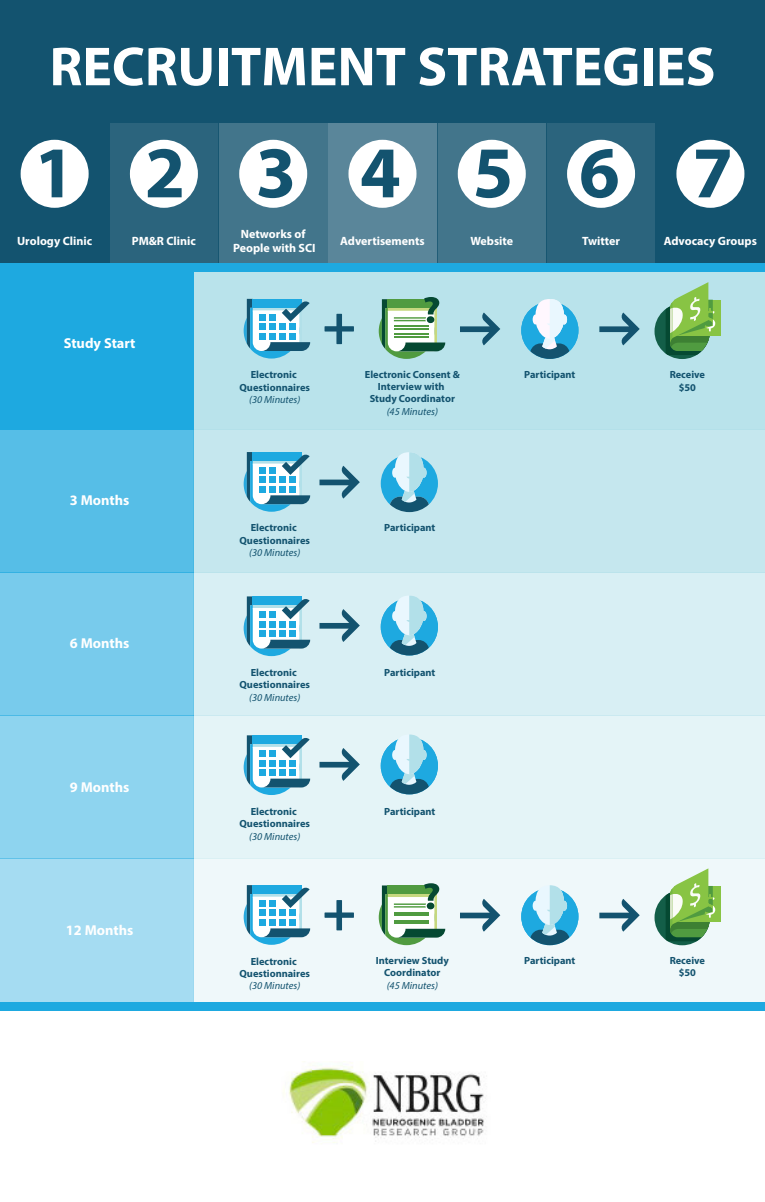
<style>
.page{position:relative;width:765px;height:1202px;background:#fff}
.page>*{position:absolute;margin:0;border:0;box-sizing:border-box;transform-origin:0 0}
.t1{font:700 73.3px "Myriad Pro";letter-spacing:.955em;color:#13536f}
.t2{font:700 55.4px "Myriad Pro";color:#fff}
.t3{font:700 14.4px "Myriad Pro";color:#fff}
.t4{font:700 12px/14.4px "Myriad Pro";color:#fff;text-align:center}
.t5{font:700 10.4px/12.5px "Myriad Pro";color:#13536f;text-align:center}
.t6{font:italic 10.4px "Myriad Pro";color:#13536f}
</style>
<div class="page">
<div style="left:546px;top:124px;width:110px;height:140px;background:#2b647d"></div>
<div style="left:437px;top:124px;width:109px;height:140px;background:#42758b"></div>
<div style="left:328px;top:124px;width:109px;height:140px;background:#5a869a"></div>
<div style="left:219px;top:124px;width:109px;height:140px;background:#42758b"></div>
<div style="left:109px;top:124px;width:110px;height:140px;background:#2b647d"></div>
<div style="left:656px;top:124px;width:109px;height:140px;background:#13536f"></div>
<div style="left:0;top:124px;width:109px;height:140px;background:#13536f"></div>
<div style="left:194px;top:272px;width:571px;height:157px;background:#b9e3eb"></div>
<div style="left:194px;top:429px;width:571px;height:143px;background:#c5e7ee"></div>
<div style="left:194px;top:572px;width:571px;height:143px;background:#d8eff4"></div>
<div style="left:194px;top:715px;width:571px;height:143px;background:#e4f4f7"></div>
<div style="left:0;top:272px;width:194px;height:157px;background:#1ea9e0"></div>
<div style="left:0;top:429px;width:194px;height:143px;background:#56bee7"></div>
<svg style="left:319px;top:465px;width:41px;height:33px"></svg>
<svg style="left:244px;top:452px;width:66px;height:59px"></svg>
<div style="left:259px;top:467px;width:7px;height:7px;background:#1ea9e0"></div>
<div style="left:259px;top:476px;width:7px;height:7px;background:#1ea9e0"></div>
<div style="left:259px;top:486px;width:7px;height:6px;background:#1ea9e0"></div>
<div style="left:269px;top:467px;width:7px;height:7px;background:#1ea9e0"></div>
<div style="left:269px;top:476px;width:7px;height:7px;background:#1ea9e0"></div>
<div style="left:269px;top:486px;width:7px;height:6px;background:#1ea9e0"></div>
<div style="left:279px;top:476px;width:7px;height:7px;background:#1ea9e0"></div>
<div style="left:279px;top:486px;width:7px;height:6px;background:#1ea9e0"></div>
<div style="left:289px;top:476px;width:7px;height:7px;background:#1ea9e0"></div>
<div style="left:289px;top:486px;width:7px;height:6px;background:#1ea9e0"></div>
<svg style="left:381px;top:452px;width:57px;height:60px"></svg>
<div style="left:0;top:572px;width:194px;height:143px;background:#78cbec"></div>
<svg style="left:319px;top:609px;width:41px;height:33px"></svg>
<svg style="left:381px;top:595px;width:57px;height:60px"></svg>
<svg style="left:244px;top:596px;width:66px;height:60px"></svg>
<div style="left:259px;top:611px;width:7px;height:7px;background:#1ea9e0"></div>
<div style="left:259px;top:620px;width:7px;height:7px;background:#1ea9e0"></div>
<div style="left:259px;top:630px;width:7px;height:7px;background:#1ea9e0"></div>
<div style="left:269px;top:611px;width:7px;height:7px;background:#1ea9e0"></div>
<div style="left:269px;top:620px;width:7px;height:7px;background:#1ea9e0"></div>
<div style="left:269px;top:630px;width:7px;height:7px;background:#1ea9e0"></div>
<div style="left:279px;top:620px;width:7px;height:7px;background:#1ea9e0"></div>
<div style="left:279px;top:630px;width:7px;height:7px;background:#1ea9e0"></div>
<div style="left:289px;top:620px;width:7px;height:7px;background:#1ea9e0"></div>
<div style="left:289px;top:630px;width:7px;height:7px;background:#1ea9e0"></div>
<svg style="left:319px;top:748px;width:41px;height:32px"></svg>
<svg style="left:381px;top:734px;width:57px;height:60px"></svg>
<svg style="left:244px;top:735px;width:66px;height:60px"></svg>
<div style="left:259px;top:750px;width:7px;height:7px;background:#1ea9e0"></div>
<div style="left:259px;top:759px;width:7px;height:7px;background:#1ea9e0"></div>
<div style="left:259px;top:769px;width:7px;height:6px;background:#1ea9e0"></div>
<div style="left:269px;top:750px;width:7px;height:7px;background:#1ea9e0"></div>
<div style="left:269px;top:759px;width:7px;height:7px;background:#1ea9e0"></div>
<div style="left:269px;top:769px;width:7px;height:6px;background:#1ea9e0"></div>
<div style="left:279px;top:759px;width:7px;height:7px;background:#1ea9e0"></div>
<div style="left:279px;top:769px;width:7px;height:6px;background:#1ea9e0"></div>
<div style="left:289px;top:759px;width:7px;height:7px;background:#1ea9e0"></div>
<div style="left:289px;top:769px;width:7px;height:6px;background:#1ea9e0"></div>
<div style="left:0;top:715px;width:194px;height:143px;background:#8ed4ef"></div>
<div style="left:0;top:0;width:765px;height:123px;background:#13536f"></div>
<svg style="left:324px;top:314px;width:30px;height:30px"></svg>
<svg style="left:460px;top:312px;width:40px;height:33px"></svg>
<svg style="left:599px;top:312px;width:41px;height:33px"></svg>
<svg style="left:379px;top:297px;width:66px;height:62px"></svg>
<svg style="left:244px;top:299px;width:66px;height:59px"></svg>
<div style="left:259px;top:314px;width:7px;height:6px;background:#1ea9e0"></div>
<div style="left:259px;top:323px;width:7px;height:7px;background:#1ea9e0"></div>
<div style="left:259px;top:332px;width:7px;height:7px;background:#1ea9e0"></div>
<div style="left:269px;top:314px;width:7px;height:6px;background:#1ea9e0"></div>
<div style="left:269px;top:323px;width:7px;height:7px;background:#1ea9e0"></div>
<div style="left:269px;top:332px;width:7px;height:7px;background:#1ea9e0"></div>
<div style="left:279px;top:323px;width:7px;height:7px;background:#1ea9e0"></div>
<div style="left:279px;top:332px;width:7px;height:7px;background:#1ea9e0"></div>
<div style="left:289px;top:323px;width:7px;height:7px;background:#1ea9e0"></div>
<div style="left:289px;top:332px;width:7px;height:7px;background:#1ea9e0"></div>
<svg style="left:521px;top:299px;width:57px;height:60px"></svg>
<div style="left:654px;top:303px;width:56px;height:56px;background:#135e48;border-radius:50%"></div>
<div style="left:675px;top:300px;width:45px;height:35px;background:#88c444"></div>
<svg style="left:666px;top:282px;width:49px;height:73px"></svg>
<div style="left:194px;top:858px;width:571px;height:143px;background:#eff8fa"></div>
<div style="left:0;top:858px;width:194px;height:143px;background:#a5dcf2"></div>
<svg style="left:599px;top:899px;width:41px;height:32px"></svg>
<svg style="left:324px;top:900px;width:30px;height:30px"></svg>
<svg style="left:460px;top:899px;width:40px;height:32px"></svg>
<svg style="left:379px;top:883px;width:66px;height:62px"></svg>
<svg style="left:521px;top:885px;width:57px;height:60px"></svg>
<div style="left:654px;top:889px;width:56px;height:56px;background:#135e48;border-radius:50%"></div>
<div style="left:675px;top:885px;width:45px;height:36px;background:#88c444"></div>
<svg style="left:666px;top:868px;width:49px;height:73px"></svg>
<svg style="left:244px;top:885px;width:66px;height:59px"></svg>
<div style="left:259px;top:900px;width:7px;height:6px;background:#1ea9e0"></div>
<div style="left:259px;top:909px;width:7px;height:7px;background:#1ea9e0"></div>
<div style="left:259px;top:918px;width:7px;height:7px;background:#1ea9e0"></div>
<div style="left:269px;top:900px;width:7px;height:6px;background:#1ea9e0"></div>
<div style="left:269px;top:909px;width:7px;height:7px;background:#1ea9e0"></div>
<div style="left:269px;top:918px;width:7px;height:7px;background:#1ea9e0"></div>
<div style="left:279px;top:909px;width:7px;height:7px;background:#1ea9e0"></div>
<div style="left:279px;top:918px;width:7px;height:7px;background:#1ea9e0"></div>
<div style="left:289px;top:909px;width:7px;height:7px;background:#1ea9e0"></div>
<div style="left:289px;top:918px;width:7px;height:7px;background:#1ea9e0"></div>
<div style="left:0;top:1001px;width:765px;height:9px;background:#1ea9e0"></div>
<div style="left:0;top:263px;width:765px;height:9px;background:#1ea9e0"></div>
<div style="left:21px;top:140px;width:68px;height:68px;background:#fff;border-radius:50%"></div>
<div style="left:130px;top:140px;width:68px;height:68px;background:#fff;border-radius:50%"></div>
<div style="left:239px;top:140px;width:68px;height:68px;background:#fff;border-radius:50%"></div>
<div style="left:348px;top:140px;width:68px;height:68px;background:#fff;border-radius:50%"></div>
<div style="left:458px;top:140px;width:68px;height:68px;background:#fff;border-radius:50%"></div>
<div style="left:567px;top:140px;width:68px;height:68px;background:#fff;border-radius:50%"></div>
<div style="left:676px;top:140px;width:68px;height:68px;background:#fff;border-radius:50%"></div>
<img style="left:283px;top:1061px;width:201px;height:82px">
<h2 class="t2" style="left:50px;top:30px;width:667px">RECRUITMENT STRATEGIES</h2>
<h1 class="t1" style="left:34px;top:125px;width:700px">1234567</h1>
<p class="t4" style="left:233px;top:226px;width:84px">Networks of<br>People with SCI</p>
<p class="t4" style="left:17px;top:233px;width:76px">Urology Clinic</p>
<p class="t4" style="left:132px;top:233px;width:66px">PM&amp;R Clinic</p>
<p class="t4" style="left:340px;top:233px;width:86px">Advertisements</p>
<p class="t4" style="left:470px;top:233px;width:44px">Website</p>
<p class="t4" style="left:582px;top:233px;width:39px">Twitter</p>
<p class="t4" style="left:664px;top:233px;width:95px">Advocacy Groups</p>
<h3 class="t3" style="left:64px;top:334px;width:73px">Study Start</h3>
<h3 class="t3" style="left:70px;top:491px;width:61px">3 Months</h3>
<h3 class="t3" style="left:70px;top:634px;width:61px">6 Months</h3>
<h3 class="t3" style="left:70px;top:777px;width:61px">9 Months</h3>
<h3 class="t3" style="left:66px;top:920px;width:69px">12 Months</h3>
<p class="t5" style="left:239px;top:368px;width:72px">Electronic<br>Questionnaires</p>
<p class="t6" style="left:249px;top:393px;width:53px">(30 Minutes)</p>
<p class="t5" style="left:239px;top:521px;width:72px">Electronic<br>Questionnaires</p>
<p class="t6" style="left:249px;top:546px;width:53px">(30 Minutes)</p>
<p class="t5" style="left:365px;top:367px;width:97px">Electronic Consent &amp;<br>Interview with<br>Study Coordinator</p>
<p class="t6" style="left:387px;top:405px;width:53px">(45 Minutes)</p>
<p class="t5" style="left:384px;top:521px;width:53px">Participant</p>
<p class="t5" style="left:251px;top:665px;width:48px">Electronic</p>
<p class="t5" style="left:384px;top:665px;width:53px">Participant</p>
<p class="t5" style="left:239px;top:678px;width:72px">Questionnaires</p>
<p class="t6" style="left:249px;top:690px;width:53px">(30 Minutes)</p>
<p class="t5" style="left:251px;top:804px;width:48px">Electronic</p>
<p class="t5" style="left:384px;top:804px;width:53px">Participant</p>
<p class="t5" style="left:239px;top:817px;width:72px">Questionnaires</p>
<p class="t6" style="left:249px;top:829px;width:53px">(30 Minutes)</p>
<p class="t5" style="left:239px;top:954px;width:72px">Electronic<br>Questionnaires</p>
<p class="t6" style="left:249px;top:979px;width:53px">(30 Minutes)</p>
<p class="t5" style="left:376px;top:953px;width:75px">Interview Study<br>Coordinator</p>
<p class="t6" style="left:387px;top:978px;width:53px">(45 Minutes)</p>
<p class="t5" style="left:524px;top:368px;width:53px">Participant</p>
<p class="t5" style="left:670px;top:368px;width:37px">Receive $50</p>
<p class="t5" style="left:524px;top:953px;width:53px">Participant</p>
<p class="t5" style="left:670px;top:953px;width:37px">Receive $50</p>
</div>
